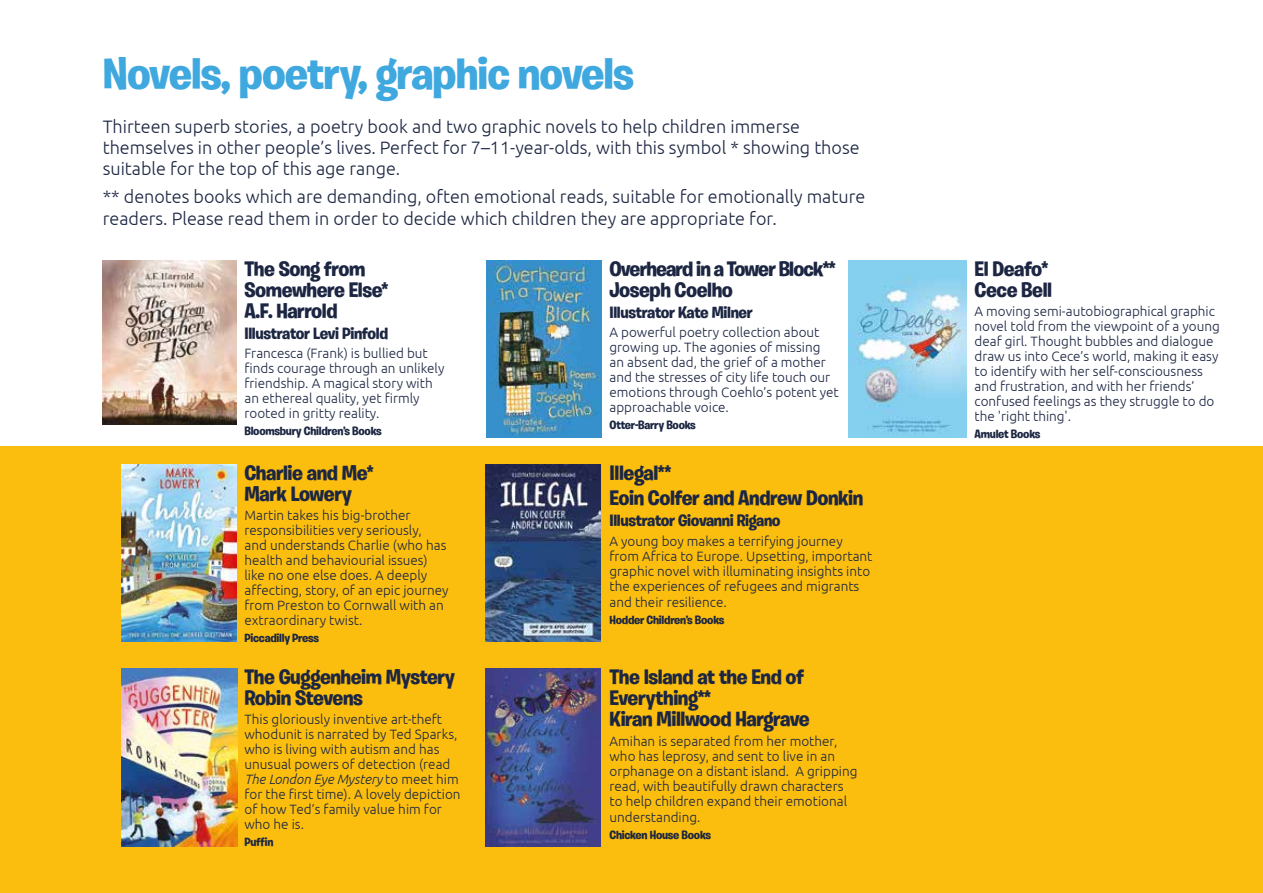
<style>
.page{position:relative;width:1263px;height:893px;background:#fff}
.page>*{position:absolute;margin:0;border:0;box-sizing:border-box;transform-origin:0 0}
.t1{font:700 45px "Burbank Big";letter-spacing:-.02em;color:#3fa8df}
.t2{font:700 21px/21px "Burbank Big";letter-spacing:-.02em;color:#1c2642}
.t3{font:700 21px/21px "Burbank Big";letter-spacing:-.04em;color:#1c2642}
.t4{font:300 18px/21px "Ubuntu";color:#1c2642}
.t5{font:700 16.5px "Burbank Big";letter-spacing:-.02em;color:#1c2642}
.t6{font:300 13.5px/15px "Ubuntu";color:#1c2642}
.t7{font:700 12px "Burbank Big";letter-spacing:-.02em;color:#1c2642}
.s1{font-style:italic}
</style>
<div class="page">
<div style="left:0;top:446px;width:1263px;height:447px;background:#fcbe0e"></div>
<img style="left:121px;top:464px;width:115px;height:177px">
<img style="left:121px;top:668px;width:116px;height:178px">
<img style="left:848px;top:260px;width:118px;height:177px">
<img style="left:485px;top:464px;width:116px;height:177px">
<img style="left:486px;top:260px;width:115px;height:177px">
<img style="left:485px;top:668px;width:116px;height:178px">
<img style="left:103px;top:260px;width:133px;height:165px">
<h1 class="t1" style="left:103px;top:46px;width:533px">Novels, poetry, graphic novels</h1>
<h3 class="t4" style="left:103px;top:116px;width:758px">Thirteen superb stories, a poetry book and two graphic novels to help children immerse themselves in other people’s lives. Perfect for 7–11-year-olds, with this symbol * showing those suitable for the top of this age range.</h3>
<h3 class="t4" style="left:103px;top:186px;width:764px">** denotes books which are demanding, often emotional reads, suitable for emotionally mature readers. Please read them in order to decide which children they are appropriate for.</h3>
<h2 class="t2" style="left:244px;top:258px;width:145px">The Song from<br>Somewhere Else*<br>A.F. Harrold</h2>
<p class="t5" style="left:244px;top:323px;width:145px">Illustrator Levi Pinfold</p>
<p class="t6" style="left:244px;top:346px;width:201px">Francesca (Frank) is bullied but finds courage through an unlikely friendship. A magical story with an ethereal quality, yet firmly rooted in gritty reality.</p>
<p class="t7" style="left:244px;top:423px;width:139px">Bloomsbury Children’s Books</p>
<h2 class="t2" style="left:244px;top:462px;width:131px">Charlie and Me*<br>Mark Lowery</h2>
<p class="t6" style="left:244px;top:508px;width:206px">Martin takes his big-brother responsibilities very seriously,<br>and understands Charlie (who has health and behaviourial issues) like no one else does. A deeply affecting, story, of an epic journey from Preston to Cornwall with an extraordinary twist.</p>
<p class="t7" style="left:244px;top:630px;width:76px">Piccadilly Press</p>
<h2 class="t2" style="left:244px;top:667px;width:212px">The Guggenheim Mystery<br>Robin Stevens</h2>
<p class="t6" style="left:244px;top:712px;width:218px">This gloriously inventive art-theft whodunit is narrated by Ted Sparks, who is living with autism and has unusual powers of detection (read<br><span class="s1">The London Eye Mystery</span> to meet him for the first time). A lovely depiction of how Ted’s family value him for who he is.</p>
<p class="t7" style="left:244px;top:835px;width:30px">Puffin</p>
<h2 class="t3" style="left:609px;top:258px;width:228px">Overheard in a Tower Block**<br>Joseph Coelho</h2>
<p class="t5" style="left:609px;top:302px;width:145px">Illustrator Kate Milner</p>
<p class="t6" style="left:609px;top:325px;width:231px">A powerful poetry collection about growing up. The agonies of missing<br>an absent dad, the grief of a mother and the stresses of city life touch our emotions through Coehlo’s potent yet approachable voice.</p>
<p class="t7" style="left:609px;top:417px;width:88px">Otter-Barry Books</p>
<h2 class="t2" style="left:609px;top:460px;width:255px;line-height:25.2px">Illegal**<br>Eoin Colfer and Andrew Donkin</h2>
<p class="t5" style="left:609px;top:511px;width:173px">Illustrator Giovanni Rigano</p>
<p class="t6" style="left:609px;top:533px;width:264px">A young boy makes a terrifying journey from Africa to Europe. Upsetting, important graphic novel with illuminating insights into the experiences of refugees and migrants</p>
<p class="t6" style="left:609px;top:594px;width:119px">and their resilience.</p>
<p class="t7" style="left:609px;top:612px;width:116px">Hodder Children’s Books</p>
<h2 class="t2" style="left:609px;top:667px;width:202px">The Island at the End of<br>Everything**<br>Kiran Millwood Hargrave</h2>
<p class="t6" style="left:609px;top:733px;width:249px">Amihan is separated from her mother, who has leprosy, and sent to live in an orphanage on a distant island. A gripping read, with beautifully drawn characters to help children expand their emotional</p>
<p class="t6" style="left:609px;top:809px;width:93px">understanding.</p>
<p class="t7" style="left:609px;top:827px;width:103px">Chicken House Books</p>
<h2 class="t2" style="left:974px;top:258px;width:79px">El Deafo*<br>Cece Bell</h2>
<p class="t6" style="left:974px;top:304px;width:247px">A moving semi-autobiographical graphic novel told from the viewpoint of a young deaf girl. Thought bubbles and dialogue draw us into Cece’s world, making it easy to identify with her self-consciousness and frustration, and with her friends’ confused feelings as they struggle to do the 'right thing'.</p>
<p class="t7" style="left:974px;top:426px;width:67px">Amulet Books</p>
</div>
